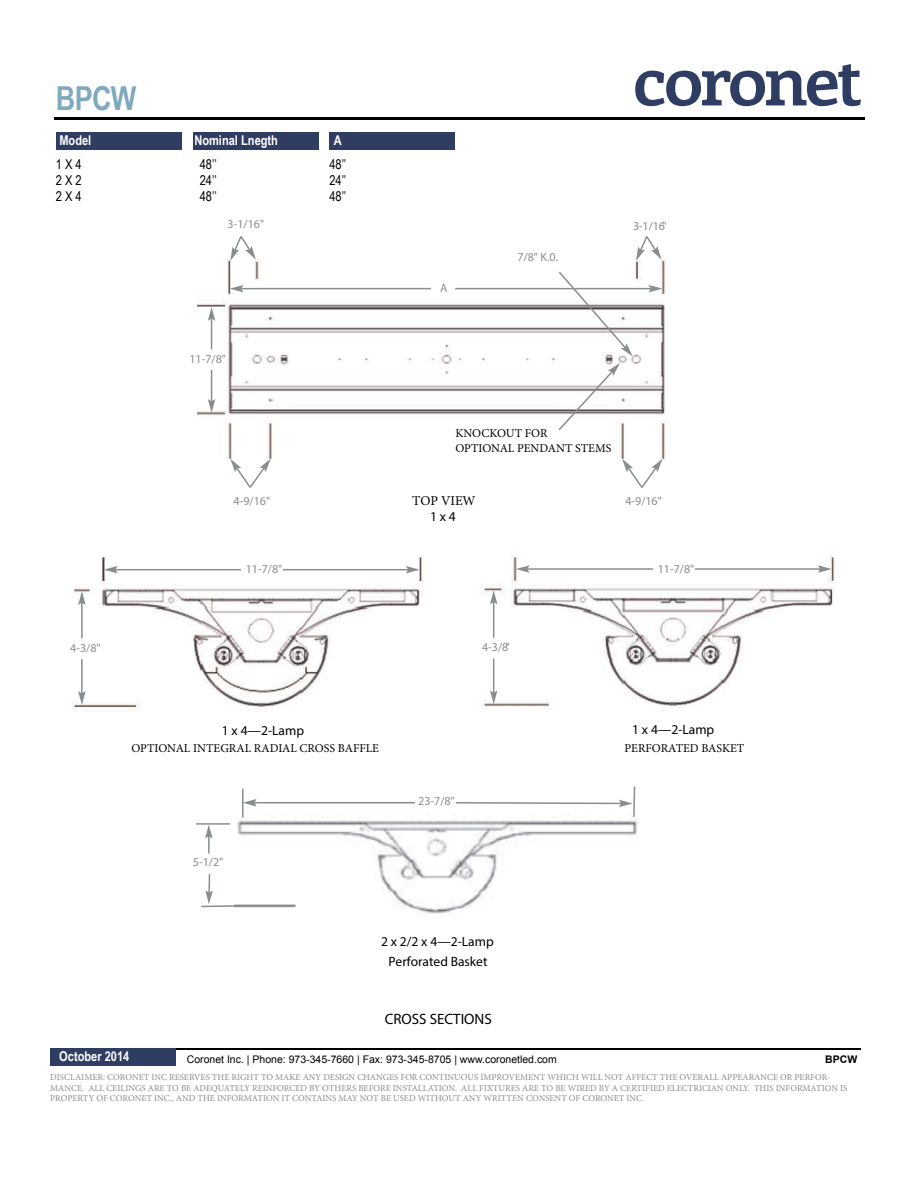
<style>
.page{position:relative;width:918px;height:1188px;background:#fff}
.page>*{position:absolute;margin:0;border:0;box-sizing:border-box;transform-origin:0 0}
.t1{font:700 33px "Arial Narrow";color:#80a9bd}
.t2{font:15px "Myriad Pro";color:#000}
.t3{font:13.5px/20.4px "Myriad Pro";color:#000;text-align:center}
.t4{font:13.5px/16.2px "Arial Narrow";color:#000;text-align:justify}
.t5{font:700 13.5px "Arial Narrow";color:#fff}
.t6{font:13.5px "Minion Pro";letter-spacing:-.01em;color:#000}
.t7{font:12px "Myriad Pro";color:#888d90}
.t8{font:12px/14.4px "Minion Pro";color:#000}
.t9{font:10.5px "Arial";color:#000}
.t10{font:700 10.5px "Arial";color:#000}
.t11{font:9px/10.8px "Minion Pro";color:#888d90}
</style>
<div class="page">
<hr style="left:54px;top:117px;width:810px;height:3px;background:#000">
<svg style="left:635px;top:64px;width:226px;height:42px"></svg>
<hr style="left:50px;top:1048px;width:810px;height:1px;background:#000">
<div style="left:50px;top:1048px;width:126px;height:18px;background:#303d63"></div>
<div style="left:56px;top:132px;width:126px;height:18px;background:#303d63"></div>
<div style="left:193px;top:132px;width:126px;height:18px;background:#303d63"></div>
<div style="left:329px;top:132px;width:126px;height:18px;background:#303d63"></div>
<img style="left:198px;top:260px;width:468px;height:200px">
<img style="left:72px;top:555px;width:352px;height:157px">
<img style="left:482px;top:555px;width:353px;height:153px">
<hr style="left:241px;top:288px;width:190px;height:1px;background:#888d90">
<svg style="left:230px;top:285px;width:14px;height:7px"></svg>
<hr style="left:211px;top:370px;width:1px;height:32px;background:#888d90">
<svg style="left:208px;top:399px;width:7px;height:14px"></svg>
<hr style="left:455px;top:288px;width:196px;height:1px;background:#888d90">
<svg style="left:649px;top:285px;width:13px;height:7px"></svg>
<svg style="left:636px;top:236px;width:26px;height:25px"></svg>
<svg style="left:230px;top:236px;width:26px;height:25px"></svg>
<svg style="left:230px;top:459px;width:41px;height:29px"></svg>
<svg style="left:622px;top:459px;width:41px;height:29px"></svg>
<svg style="left:557px;top:270px;width:76px;height:86px"></svg>
<svg style="left:557px;top:363px;width:63px;height:69px"></svg>
<hr style="left:211px;top:318px;width:1px;height:31px;background:#888d90">
<svg style="left:208px;top:307px;width:7px;height:14px"></svg>
<hr style="left:81px;top:659px;width:2px;height:35px;background:#888d90">
<svg style="left:78px;top:691px;width:8px;height:14px"></svg>
<hr style="left:81px;top:602px;width:2px;height:36px;background:#888d90">
<svg style="left:78px;top:591px;width:8px;height:14px"></svg>
<hr style="left:493px;top:659px;width:1px;height:34px;background:#888d90">
<svg style="left:490px;top:690px;width:7px;height:14px"></svg>
<hr style="left:493px;top:602px;width:1px;height:36px;background:#888d90">
<svg style="left:490px;top:590px;width:7px;height:14px"></svg>
<hr style="left:115px;top:569px;width:126px;height:1px;background:#888d90">
<svg style="left:104px;top:566px;width:14px;height:7px"></svg>
<hr style="left:283px;top:569px;width:125px;height:1px;background:#888d90">
<svg style="left:406px;top:566px;width:14px;height:7px"></svg>
<hr style="left:527px;top:568px;width:126px;height:2px;background:#888d90">
<svg style="left:516px;top:565px;width:14px;height:8px"></svg>
<hr style="left:695px;top:568px;width:125px;height:2px;background:#888d90">
<svg style="left:818px;top:565px;width:14px;height:8px"></svg>
<img style="left:411px;top:818px;width:227px;height:96px">
<svg style="left:196px;top:786px;width:440px;height:122px"></svg>
<h1 class="t1" style="left:56px;top:86px;width:82px">BPCW</h1>
<h3 class="t5" style="left:59px;top:135px;width:33px">Model</h3>
<h3 class="t5" style="left:194px;top:135px;width:85px">Nominal Lnegth</h3>
<h3 class="t5" style="left:334px;top:135px;width:9px">A</h3>
<h3 class="t4" style="left:56px;top:157px;width:27px">1 X 4<br>2 X 2<br>2 X 4</h3>
<h3 class="t4" style="left:200px;top:157px;width:19px">48’’ 24’’ 48’’</h3>
<h3 class="t4" style="left:329px;top:157px;width:19px">48’’ 24’’ 48’’</h3>
<h3 class="t7" style="left:228px;top:220px;width:38px">3-1/16"</h3>
<h3 class="t7" style="left:633px;top:221px;width:35px">3-1/16"</h3>
<h3 class="t7" style="left:189px;top:354px;width:38px">11-7/8"</h3>
<h3 class="t7" style="left:440px;top:284px;width:9px">A</h3>
<h3 class="t7" style="left:518px;top:252px;width:42px">7/8" K.0.</h3>
<h3 class="t8" style="left:455px;top:427px;width:158px">KNOCKOUT FOR<br>OPTIONAL PENDANT STEMS</h3>
<h3 class="t6" style="left:412px;top:495px;width:65px">TOP VIEW</h3>
<h3 class="t7" style="left:234px;top:497px;width:38px">4-9/16"</h3>
<h3 class="t7" style="left:625px;top:497px;width:38px">4-9/16"</h3>
<h3 class="t3" style="left:430px;top:508px;width:27px">1 x 4</h3>
<h3 class="t7" style="left:246px;top:565px;width:38px">11-7/8"</h3>
<h3 class="t7" style="left:658px;top:564px;width:38px">11-7/8"</h3>
<h3 class="t7" style="left:70px;top:643px;width:32px">4-3/8"</h3>
<h3 class="t7" style="left:482px;top:643px;width:29px">4-3/8"</h3>
<h3 class="t3" style="left:222px;top:721px;width:84px">1 x 4—2-Lamp</h3>
<h3 class="t3" style="left:632px;top:720px;width:84px">1 x 4—2-Lamp</h3>
<h3 class="t8" style="left:131px;top:742px;width:249px">OPTIONAL INTEGRAL RADIAL CROSS BAFFLE</h3>
<h3 class="t8" style="left:625px;top:742px;width:121px">PERFORATED BASKET</h3>
<h3 class="t7" style="left:193px;top:858px;width:32px">5-1/2”</h3>
<h3 class="t7" style="left:418px;top:796px;width:38px">23-7/8”</h3>
<h3 class="t3" style="left:381px;top:932px;width:114px">2 x 2/2 x 4—2-Lamp<br>Perforated Basket</h3>
<h2 class="t2" style="left:385px;top:1013px;width:109px">CROSS SECTIONS</h2>
<h3 class="t5" style="left:59px;top:1051px;width:72px">October 2014</h3>
<p class="t9" style="left:187px;top:1055px;width:372px">Coronet Inc. | Phone: 973-345-7660 | Fax: 973-345-8705 | www.coronetled.com</p>
<p class="t10" style="left:825px;top:1055px;width:34px">BPCW</p>
<p class="t11" style="left:50px;top:1072px;width:799px">DISCLAIMER: CORONET INC RESERVES THE RIGHT TO MAKE ANY DESIGN CHANGES FOR CONTINUOUS IMPROVEMENT WHICH WILL NOT AFFECT THE OVERALL APPEARANCE OR PERFOR-<br>MANCE. ALL CEILINGS ARE TO BE ADEQUATELY REINFORCED BY OTHERS BEFORE INSTALLATION. ALL FIXTURES ARE TO BE WIRED BY A CERTIFIED ELECTRICIAN ONLY. THIS INFORMATION IS<br>PROPERTY OF CORONET INC., AND THE INFORMATION IT CONTAINS MAY NOT BE USED WITHOUT ANY WRITTEN CONSENT OF CORONET INC.</p>
</div>
